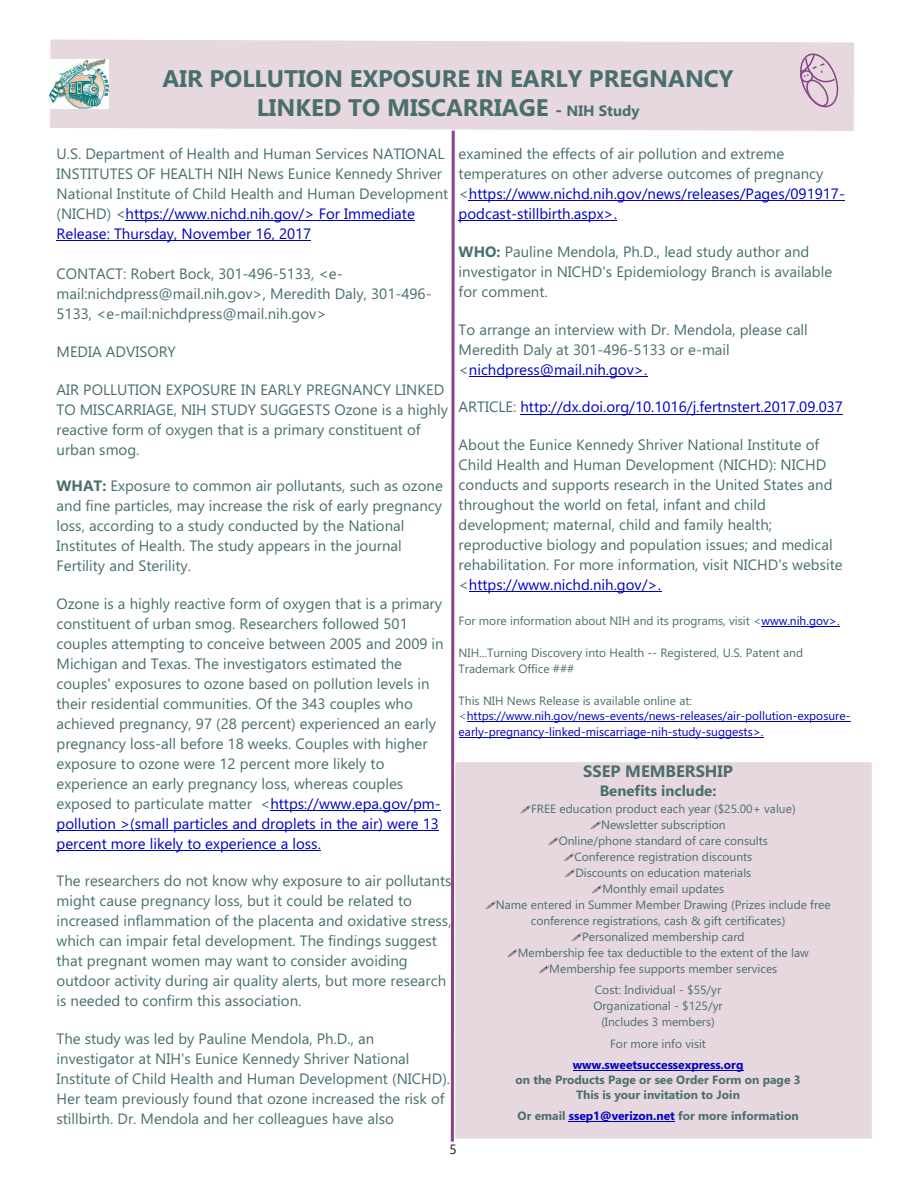
<style>
.page{position:relative;width:918px;height:1188px;background:#fff}
.page>*{position:absolute;margin:0;border:0;box-sizing:border-box;transform-origin:0 0}
.t1{font:700 24px/30px "Ebrima";color:#496e6e;text-align:center}
.t2{font:700 16.5px "Ebrima";color:#496e6e}
.t3{font:15px/20px "Ebrima";color:#496e6e}
.t4{font:15px "Ebrima";color:#0000c4}
.t5{font:700 15px "Ebrima";color:#496e6e}
.t6{font:13.5px "Ebrima";color:#231f20}
.t7{font:12px/15.9px "Ebrima";color:#496e6e}
.t8{font:12px/15.9px "Ebrima";color:#0000c4}
.t9{font:700 12px/15px "Ebrima";color:#496e6e;text-align:center}
.t10{font:700 12px "Ebrima";color:#0000c4}
.s1{font-size:18px}
.s2{font-size:15px}
.s3{color:#0000c4}
.s4{font-weight:700}
.s5{color:#496e6e}
</style>
<div class="page">
<svg style="left:64px;top:220px;width:84px;height:21px"></svg>
<svg style="left:450px;top:132px;width:5px;height:1010px"></svg>
<hr style="left:126px;top:221px;width:289px;height:1px;background:#0000c4">
<hr style="left:57px;top:241px;width:254px;height:1px;background:#0000c4">
<hr style="left:270px;top:810px;width:171px;height:1px;background:#0000c4">
<hr style="left:57px;top:830px;width:382px;height:1px;background:#0000c4">
<hr style="left:57px;top:850px;width:264px;height:1px;background:#0000c4">
<hr style="left:469px;top:200px;width:376px;height:1px;background:#0000c4">
<hr style="left:459px;top:220px;width:158px;height:1px;background:#0000c4">
<hr style="left:469px;top:376px;width:178px;height:1px;background:#0000c4">
<hr style="left:520px;top:414px;width:323px;height:1px;background:#0000c4">
<hr style="left:469px;top:591px;width:192px;height:1px;background:#0000c4">
<hr style="left:761px;top:626px;width:79px;height:1px;background:#0000c4">
<hr style="left:467px;top:722px;width:383px;height:1px;background:#0000c4">
<hr style="left:459px;top:738px;width:305px;height:1px;background:#0000c4">
<div style="left:454px;top:761px;width:418px;height:378px;background:#e7d7df"></div>
<hr style="left:573px;top:1070px;width:170px;height:1px;background:#0000c4">
<hr style="left:569px;top:1121px;width:106px;height:1px;background:#0000c4">
<div style="left:49px;top:39px;width:805px;height:93px;background:#e7d7df"></div>
<img style="left:50px;top:59px;width:59px;height:49px">
<svg style="left:797px;top:51px;width:45px;height:61px;background:#d7bfd0"></svg>
<svg style="left:521px;top:805px;width:10px;height:8px"></svg>
<svg style="left:591px;top:821px;width:10px;height:8px"></svg>
<svg style="left:549px;top:837px;width:9px;height:8px"></svg>
<svg style="left:564px;top:853px;width:10px;height:8px"></svg>
<svg style="left:565px;top:869px;width:10px;height:8px"></svg>
<svg style="left:592px;top:885px;width:10px;height:8px"></svg>
<svg style="left:486px;top:901px;width:10px;height:8px"></svg>
<svg style="left:572px;top:933px;width:10px;height:8px"></svg>
<svg style="left:508px;top:949px;width:9px;height:8px"></svg>
<svg style="left:539px;top:965px;width:10px;height:8px"></svg>
<h1 class="t1" style="left:163px;top:65px;width:572px">AIR POLLUTION EXPOSURE IN EARLY PREGNANCY<br>LINKED TO MISCARRIAGE <span class="s1">-</span> <span class="s2">NIH Study</span></h1>
<p class="t3" style="left:459px;top:145px;width:388px">examined the effects of air pollution and extreme temperatures on other adverse outcomes of pregnancy &lt;<span class="s3">https://www.nichd.nih.gov/news/releases/Pages/091917- podcast-stillbirth.aspx&gt;.</span></p>
<p class="t3" style="left:459px;top:243px;width:375px"><span class="s4">WHO:</span> Pauline Mendola, Ph.D., lead study author and investigator in NICHD's Epidemiology Branch is available for comment.</p>
<p class="t3" style="left:459px;top:321px;width:351px">To arrange an interview with Dr. Mendola, please call<br>Meredith Daly at 301-496-5133 or e-mail &lt;<span class="s3">nichdpress@mail.nih.gov&gt;.</span></p>
<p class="t4" style="left:459px;top:402px;width:386px"><span class="s5">ARTICLE:</span> http://dx.doi.org/10.1016/j.fertnstert.2017.09.037</p>
<p class="t3" style="left:459px;top:436px;width:386px">About the Eunice Kennedy Shriver National Institute of Child Health and Human Development (NICHD): NICHD conducts and supports research in the United States and throughout the world on fetal, infant and child development; maternal, child and family health; reproductive biology and population issues; and medical rehabilitation. For more information, visit NICHD's website &lt;<span class="s3">https://www.nichd.nih.gov/&gt;.</span></p>
<p class="t7" style="left:459px;top:614px;width:383px">For more information about NIH and its programs, visit &lt;<span class="s3">www.nih.gov&gt;.</span></p>
<p class="t7" style="left:459px;top:646px;width:346px">NIH...Turning Discovery into Health -- Registered, U.S. Patent and<br>Trademark Office ###</p>
<p class="t8" style="left:459px;top:693px;width:393px"><span class="s5">This NIH News Release is available online at: &lt;</span>https://www.nih.gov/news-events/news-releases/air-pollution-exposure&shy;early-pregnancy-linked-miscarriage-nih-study-suggests&gt;.</p>
<p class="t2" style="left:583px;top:765px;width:151px">SSEP MEMBERSHIP</p>
<p class="t5" style="left:600px;top:785px;width:118px">Benefits include:</p>
<p class="t7" style="left:531px;top:802px;width:266px">FREE education product each year ($25.00+ value)</p>
<p class="t7" style="left:601px;top:818px;width:126px">Newsletter subscription</p>
<p class="t7" style="left:559px;top:834px;width:211px">Online/phone standard of care consults</p>
<p class="t7" style="left:574px;top:850px;width:179px">Conference registration discounts</p>
<p class="t7" style="left:575px;top:866px;width:177px">Discounts on education materials</p>
<p class="t7" style="left:602px;top:882px;width:123px">Monthly email updates</p>
<p class="t7" style="left:496px;top:898px;width:336px">Name entered in Summer Member Drawing (Prizes include free</p>
<p class="t7" style="left:531px;top:914px;width:256px">conference registrations, cash &amp; gift certificates)</p>
<p class="t7" style="left:582px;top:930px;width:164px">Personalized membership card</p>
<p class="t7" style="left:518px;top:945px;width:293px">Membership fee tax deductible to the extent of the law</p>
<p class="t7" style="left:549px;top:961px;width:230px">Membership fee supports member services</p>
<p class="t7" style="left:593px;top:983px;width:131px;text-align:center">Cost: Individual - $55/yr<br>Organizational - $125/yr (Includes 3 members)</p>
<p class="t7" style="left:610px;top:1037px;width:97px">For more info visit</p>
<p class="t10" style="left:573px;top:1060px;width:172px">www.sweetsuccessexpress.org</p>
<p class="t9" style="left:515px;top:1074px;width:287px">on the Products Page or see Order Form on page 3<br>This is your invitation to Join</p>
<p class="t9" style="left:518px;top:1109px;width:283px">Or email <span class="s3">ssep1@verizon.net</span> for more information</p>
<p class="t3" style="left:57px;top:145px;width:393px">U.S. Department of Health and Human Services NATIONAL INSTITUTES OF HEALTH NIH News Eunice Kennedy Shriver National Institute of Child Health and Human Development (NICHD) &lt;<span class="s3">https://www.nichd.nih.gov/&gt; For Immediate Release: Thursday, November 16, 2017</span></p>
<p class="t3" style="left:57px;top:265px;width:377px">CONTACT: Robert Bock, 301-496-5133, &lt;e&shy;mail:nichdpress@mail.nih.gov&gt;, Meredith Daly, 301-496-<br>5133, &lt;e-mail:nichdpress@mail.nih.gov&gt;</p>
<p class="t3" style="left:57px;top:343px;width:121px">MEDIA ADVISORY</p>
<p class="t3" style="left:57px;top:381px;width:393px">AIR POLLUTION EXPOSURE IN EARLY PREGNANCY LINKED TO MISCARRIAGE, NIH STUDY SUGGESTS Ozone is a highly reactive form of oxygen that is a primary constituent of urban smog.</p>
<p class="t3" style="left:57px;top:478px;width:388px"><span class="s4">WHAT:</span> Exposure to common air pollutants, such as ozone and fine particles, may increase the risk of early pregnancy loss, according to a study conducted by the National Institutes of Health. The study appears in the journal Fertility and Sterility.</p>
<p class="t3" style="left:57px;top:595px;width:389px">Ozone is a highly reactive form of oxygen that is a primary constituent of urban smog. Researchers followed 501 couples attempting to conceive between 2005 and 2009 in Michigan and Texas. The investigators estimated the couples' exposures to ozone based on pollution levels in their residential communities. Of the 343 couples who achieved pregnancy, 97 (28 percent) experienced an early pregnancy loss-all before 18 weeks. Couples with higher exposure to ozone were 12 percent more likely to experience an early pregnancy loss, whereas couples exposed to particulate matter &lt;<span class="s3">https://www.epa.gov/pm&shy;pollution &gt;(small particles and droplets in the air) were 13 percent more likely to experience a loss.</span></p>
<p class="t3" style="left:57px;top:873px;width:397px">The researchers do not know why exposure to air pollutants might cause pregnancy loss, but it could be related to increased inflammation of the placenta and oxidative stress, which can impair fetal development. The findings suggest that pregnant women may want to consider avoiding outdoor activity during air quality alerts, but more research is needed to confirm this association.</p>
<p class="t3" style="left:57px;top:1030px;width:395px">The study was led by Pauline Mendola, Ph.D., an investigator at NIH's Eunice Kennedy Shriver National Institute of Child Health and Human Development (NICHD).<br>Her team previously found that ozone increased the risk of stillbirth. Dr. Mendola and her colleagues have also</p>
<p class="t6" style="left:450px;top:1144px;width:9px">5</p>
</div>
